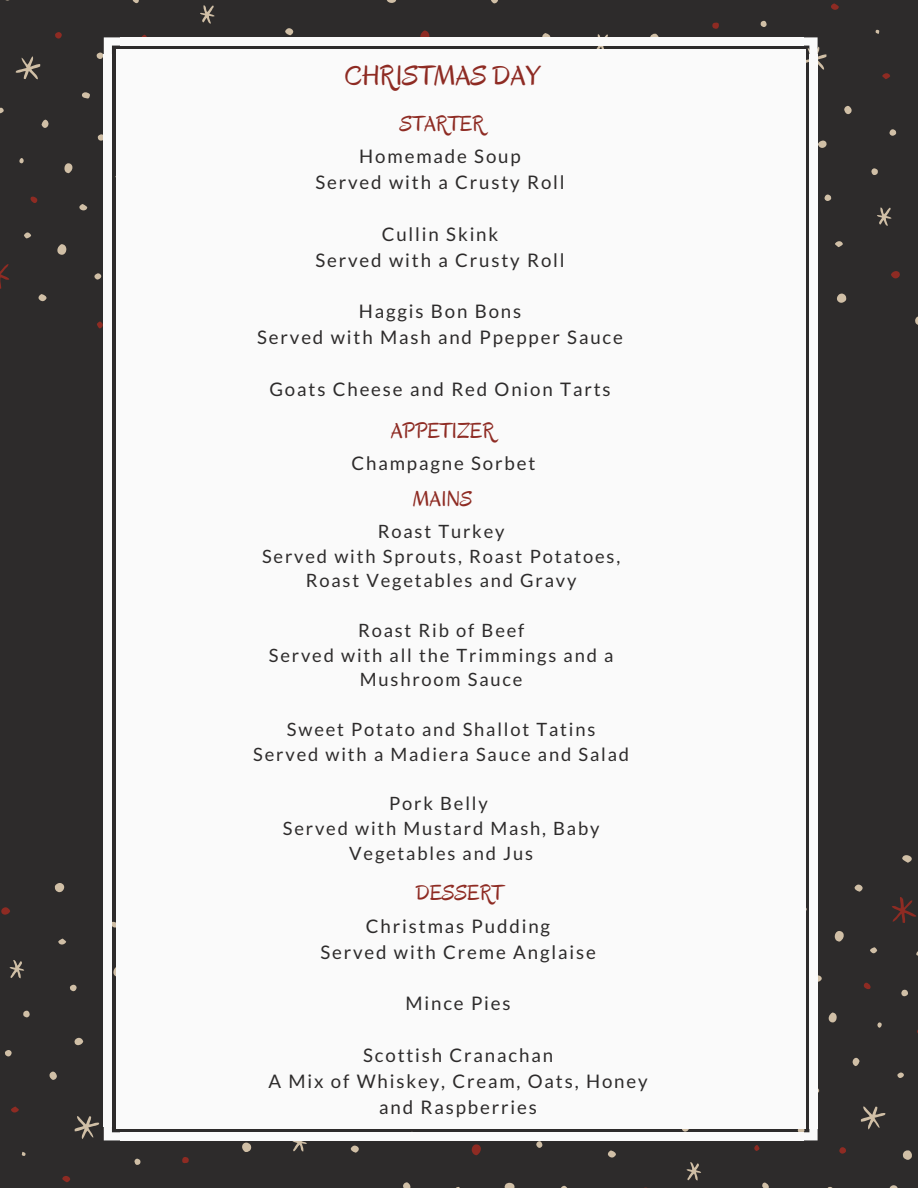
<style>
.page{position:relative;width:918px;height:1188px;background:#2d2b2b}
.page>*{position:absolute;margin:0;border:0;box-sizing:border-box;transform-origin:0 0}
.t1{font:28.05px "Oregano";color:#8e2b23}
.t2{font:21.75px "Oregano";color:#8e2b23}
.t3{font:21.45px "Oregano";color:#8e2b23}
.t4{font:18.75px/25.8px "Lato";letter-spacing:.1em;color:#2d2b2b;text-align:center}
.t5{font:18.3px/24.8px "Lato";letter-spacing:.1em;color:#2d2b2b;text-align:center}
</style>
<div class="page">
<svg style="left:24px;top:232px;width:7px;height:6px"></svg>
<svg style="left:818px;top:141px;width:9px;height:7px"></svg>
<svg style="left:889px;top:129px;width:7px;height:7px"></svg>
<svg style="left:94px;top:273px;width:7px;height:7px"></svg>
<svg style="left:491px;top:0;width:7px;height:3px"></svg>
<svg style="left:57px;top:244px;width:10px;height:11px"></svg>
<svg style="left:0;top:108px;width:4px;height:5px"></svg>
<svg style="left:19px;top:158px;width:5px;height:5px"></svg>
<svg style="left:79px;top:204px;width:8px;height:6px"></svg>
<svg style="left:98px;top:134px;width:6px;height:7px"></svg>
<svg style="left:871px;top:168px;width:7px;height:7px"></svg>
<svg style="left:42px;top:120px;width:7px;height:8px"></svg>
<svg style="left:64px;top:163px;width:9px;height:10px"></svg>
<svg style="left:82px;top:92px;width:8px;height:7px"></svg>
<svg style="left:837px;top:294px;width:10px;height:9px"></svg>
<svg style="left:824px;top:195px;width:7px;height:6px"></svg>
<svg style="left:915px;top:316px;width:3px;height:9px"></svg>
<svg style="left:38px;top:294px;width:9px;height:7px"></svg>
<svg style="left:835px;top:241px;width:8px;height:6px"></svg>
<svg style="left:844px;top:106px;width:8px;height:8px"></svg>
<svg style="left:876px;top:30px;width:3px;height:4px"></svg>
<svg style="left:650px;top:34px;width:9px;height:3px"></svg>
<svg style="left:760px;top:21px;width:7px;height:6px"></svg>
<svg style="left:285px;top:28px;width:8px;height:7px"></svg>
<svg style="left:387px;top:0;width:9px;height:3px"></svg>
<svg style="left:542px;top:33px;width:8px;height:4px"></svg>
<svg style="left:132px;top:0;width:7px;height:3px"></svg>
<svg style="left:15px;top:56px;width:25px;height:23px"></svg>
<svg style="left:877px;top:207px;width:15px;height:19px"></svg>
<svg style="left:594px;top:34px;width:15px;height:16px"></svg>
<svg style="left:200px;top:5px;width:15px;height:19px"></svg>
<svg style="left:891px;top:271px;width:9px;height:7px"></svg>
<svg style="left:30px;top:197px;width:8px;height:6px"></svg>
<svg style="left:882px;top:73px;width:8px;height:6px"></svg>
<svg style="left:97px;top:321px;width:6px;height:8px"></svg>
<svg style="left:420px;top:31px;width:10px;height:6px"></svg>
<svg style="left:55px;top:32px;width:7px;height:7px"></svg>
<svg style="left:831px;top:3px;width:8px;height:7px"></svg>
<svg style="left:712px;top:22px;width:7px;height:7px"></svg>
<svg style="left:0;top:264px;width:9px;height:25px"></svg>
<svg style="left:902px;top:855px;width:10px;height:8px"></svg>
<svg style="left:870px;top:947px;width:7px;height:6px"></svg>
<svg style="left:113px;top:967px;width:3px;height:10px"></svg>
<svg style="left:74px;top:1038px;width:9px;height:7px"></svg>
<svg style="left:5px;top:1050px;width:7px;height:6px"></svg>
<svg style="left:403px;top:1182px;width:8px;height:6px"></svg>
<svg style="left:901px;top:989px;width:7px;height:7px"></svg>
<svg style="left:835px;top:931px;width:9px;height:11px"></svg>
<svg style="left:897px;top:1073px;width:7px;height:5px"></svg>
<svg style="left:877px;top:1022px;width:5px;height:6px"></svg>
<svg style="left:818px;top:975px;width:4px;height:7px"></svg>
<svg style="left:23px;top:1010px;width:7px;height:7px"></svg>
<svg style="left:852px;top:1058px;width:8px;height:8px"></svg>
<svg style="left:828px;top:1013px;width:9px;height:9px"></svg>
<svg style="left:112px;top:922px;width:4px;height:6px"></svg>
<svg style="left:55px;top:883px;width:10px;height:9px"></svg>
<svg style="left:70px;top:985px;width:7px;height:6px"></svg>
<svg style="left:855px;top:885px;width:8px;height:7px"></svg>
<svg style="left:58px;top:939px;width:8px;height:6px"></svg>
<svg style="left:49px;top:1072px;width:8px;height:8px"></svg>
<svg style="left:22px;top:1152px;width:4px;height:4px"></svg>
<svg style="left:242px;top:1143px;width:10px;height:9px"></svg>
<svg style="left:134px;top:1159px;width:7px;height:6px"></svg>
<svg style="left:608px;top:1150px;width:8px;height:8px"></svg>
<svg style="left:505px;top:1183px;width:10px;height:5px"></svg>
<svg style="left:682px;top:1129px;width:7px;height:3px"></svg>
<svg style="left:351px;top:1146px;width:8px;height:7px"></svg>
<svg style="left:536px;top:1141px;width:7px;height:7px"></svg>
<svg style="left:889px;top:1185px;width:9px;height:3px"></svg>
<svg style="left:762px;top:1183px;width:7px;height:5px"></svg>
<svg style="left:903px;top:1150px;width:9px;height:10px"></svg>
<svg style="left:861px;top:1106px;width:25px;height:24px"></svg>
<svg style="left:10px;top:960px;width:14px;height:18px"></svg>
<svg style="left:292px;top:1140px;width:15px;height:12px"></svg>
<svg style="left:686px;top:1162px;width:15px;height:19px"></svg>
<svg style="left:1px;top:907px;width:9px;height:8px"></svg>
<svg style="left:863px;top:983px;width:8px;height:6px"></svg>
<svg style="left:11px;top:1107px;width:8px;height:6px"></svg>
<svg style="left:472px;top:1144px;width:9px;height:11px"></svg>
<svg style="left:839px;top:1147px;width:7px;height:7px"></svg>
<svg style="left:62px;top:1176px;width:8px;height:6px"></svg>
<svg style="left:182px;top:1157px;width:7px;height:7px"></svg>
<svg style="left:754px;top:1145px;width:5px;height:6px"></svg>
<svg style="left:892px;top:897px;width:25px;height:26px"></svg>
<div style="left:117px;top:51px;width:689px;height:1078px;background:#fafafa"></div>
<svg style="left:797px;top:1129px;width:21px;height:11px"></svg>
<div style="left:104px;top:54px;width:8px;height:1072px;background:#fafafa"></div>
<div style="left:116px;top:57px;width:5px;height:1069px;background:#fafafa"></div>
<svg style="left:75px;top:1116px;width:45px;height:24px"></svg>
<div style="left:809px;top:54px;width:9px;height:1075px;background:#fafafa"></div>
<div style="left:120px;top:1132px;width:684px;height:8px;background:#fafafa"></div>
<svg style="left:800px;top:37px;width:27px;height:33px"></svg>
<svg style="left:96px;top:37px;width:25px;height:22px"></svg>
<div style="left:120px;top:37px;width:684px;height:9px;background:#fafafa"></div>
<div style="left:120px;top:50px;width:682px;height:5px;background:#fafafa"></div>
<h1 class="t1" style="left:344px;top:58px;width:197px">CHRISTMAS DAY</h1>
<p class="t2" style="left:400px;top:110px;width:86px">STARTER</p>
<p class="t4" style="left:315px;top:143px;width:251px">Homemade Soup<br>Served with a Crusty Roll</p>
<p class="t4" style="left:315px;top:221px;width:251px">Cullin Skink<br>Served with a Crusty Roll</p>
<p class="t4" style="left:257px;top:298px;width:367px">Haggis Bon Bons<br>Served with Mash and Ppepper Sauce</p>
<p class="t4" style="left:269px;top:376px;width:343px">Goats Cheese and Red Onion Tarts</p>
<p class="t2" style="left:391px;top:417px;width:105px">APPETIZER</p>
<p class="t4" style="left:352px;top:450px;width:185px">Champagne Sorbet</p>
<p class="t3" style="left:413px;top:486px;width:61px">MAINS</p>
<p class="t5" style="left:262px;top:518px;width:360px">Roast Turkey<br>Served with Sprouts, Roast Potatoes,<br>Roast Vegetables and Gravy</p>
<p class="t5" style="left:269px;top:617px;width:346px">Roast Rib of Beef<br>Served with all the Trimmings and a<br>Mushroom Sauce</p>
<p class="t5" style="left:253px;top:716px;width:377px">Sweet Potato and Shallot Tatins<br>Served with a Madiera Sauce and Salad</p>
<p class="t5" style="left:283px;top:791px;width:318px">Pork Belly<br>Served with Mustard Mash, Baby<br>Vegetables and Jus</p>
<p class="t2" style="left:416px;top:879px;width:90px">DESSERT</p>
<p class="t4" style="left:320px;top:912px;width:277px">Christmas Pudding<br>Served with Creme Anglaise</p>
<p class="t4" style="left:405px;top:990px;width:107px">Mince Pies</p>
<p class="t4" style="left:268px;top:1042px;width:381px">Scottish Cranachan<br>A Mix of Whiskey, Cream, Oats, Honey and Raspberries</p>
</div>
